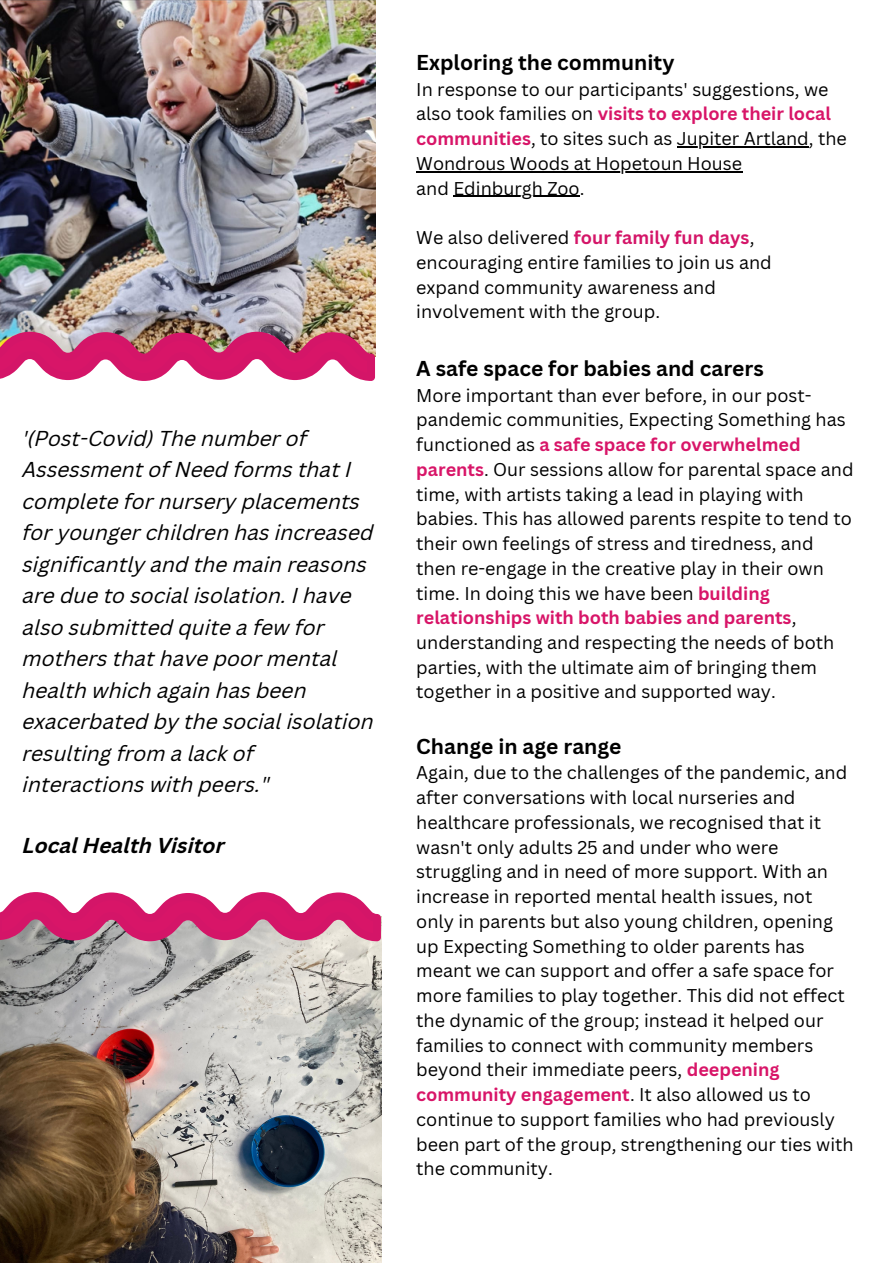
<style>
.page{position:relative;width:893px;height:1264px;background:#fff}
.page>*{position:absolute;margin:0;border:0;box-sizing:border-box;transform-origin:0 0}
.t1{font:italic 21px/31.5px "Canva Sans";color:#000}
.t2{font:700 21px "Canva Sans";color:#000}
.t3{font:italic 700 21px "Canva Sans";color:#000}
.t4{font:18px/24.8px "Canva Sans";color:#000}
.s1{font-weight:700;color:#d81568}
.s2{font-weight:700;color:#d41568}
</style>
<div class="page">
<img style="left:0;top:0;width:375px;height:332px">
<img style="left:0;top:332px;width:375px;height:49px">
<img style="left:0;top:941px;width:381px;height:321px">
<svg style="left:0;top:892px;width:381px;height:49px"></svg>
<hr style="left:677px;top:146px;width:131px;height:1px;background:#000">
<hr style="left:416px;top:171px;width:326px;height:1px;background:#000">
<hr style="left:453px;top:196px;width:126px;height:1px;background:#000">
<p class="t1" style="left:23px;top:424px;width:353px">'(Post-Covid) The number of<br>Assessment of Need forms that I complete for nursery placements for younger children has increased significantly and the main reasons are due to social isolation. I have also submitted quite a few for mothers that have poor mental health which again has been exacerbated by the social isolation resulting from a lack of interactions with peers."</p>
<p class="t3" style="left:23px;top:837px;width:203px">Local Health Visitor</p>
<p class="t2" style="left:416px;top:47px;width:260px">Exploring the community</p>
<p class="t4" style="left:416px;top:76px;width:432px">In response to our participants' suggestions, we also took families on <span class="s1">visits to explore their local communities</span>, to sites such as Jupiter Artland, the Wondrous Woods at Hopetoun House<br>and Edinburgh Zoo.</p>
<p class="t4" style="left:416px;top:225px;width:357px">We also delivered <span class="s2">four family fun days</span>, encouraging entire families to join us and expand community awareness and involvement with the group.</p>
<p class="t2" style="left:416px;top:353px;width:349px">A safe space for babies and carers</p>
<p class="t4" style="left:416px;top:382px;width:439px">More important than ever before, in our post&shy;pandemic communities, Expecting Something has functioned as <span class="s1">a safe space for overwhelmed parents</span>. Our sessions allow for parental space and time, with artists taking a lead in playing with babies. This has allowed parents respite to tend to their own feelings of stress and tiredness, and then re-engage in the creative play in their own time. In doing this we have been <span class="s1">building relationships with both babies and parents</span>, understanding and respecting the needs of both parties, with the ultimate aim of bringing them together in a positive and supported way.</p>
<p class="t2" style="left:416px;top:731px;width:207px">Change in age range</p>
<p class="t4" style="left:416px;top:760px;width:439px">Again, due to the challenges of the pandemic, and after conversations with local nurseries and healthcare professionals, we recognised that it wasn't only adults 25 and under who were struggling and in need of more support. With an increase in reported mental health issues, not only in parents but also young children, opening up Expecting Something to older parents has meant we can support and offer a safe space for more families to play together. This did not effect the dynamic of the group; instead it helped our families to connect with community members beyond their immediate peers, <span class="s1">deepening community engagement</span>. It also allowed us to continue to support families who had previously been part of the group, strengthening our ties with the community.</p>
</div>
